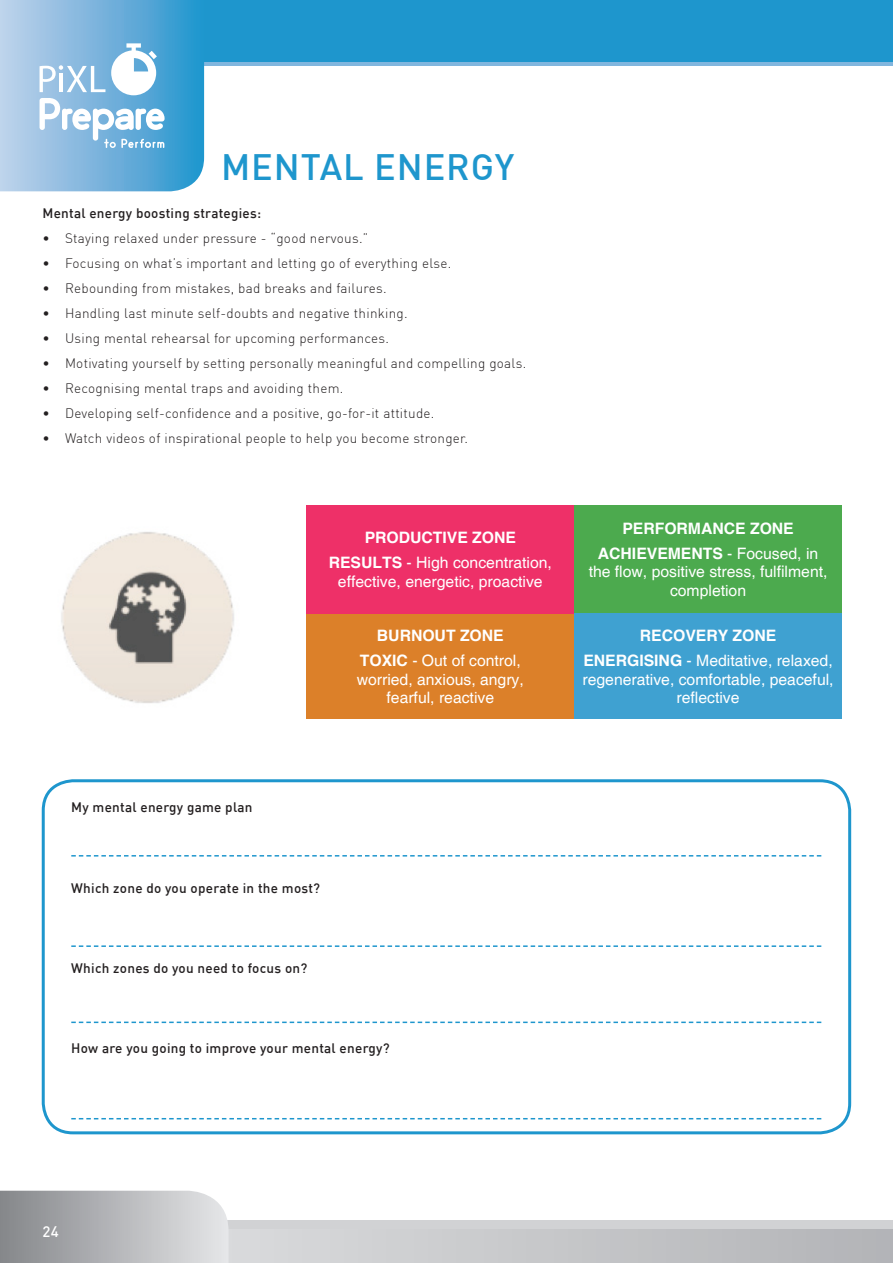
<style>
.page{position:relative;width:893px;height:1263px;background:#fff}
.page>*{position:absolute;margin:0;border:0;box-sizing:border-box;transform-origin:0 0}
.t1{font:500 36px "DIN";letter-spacing:.025em;color:#1e96cd}
.t2{font:15.75px/18.9px "Helvetica";color:#fff;text-align:center}
.t3{font:700 15.75px "Helvetica";color:#fff}
.t4{font:500 15px "DIN";color:#fff}
.t5{font:300 13.5px "DIN";letter-spacing:.02em;color:#231f20}
.t6{font:500 13.5px "DIN";letter-spacing:.02em;color:#231f20}
.s1{font-weight:700}
</style>
<div class="page">
<div style="left:306px;top:613px;width:268px;height:106px;background:#dc8029"></div>
<div style="left:306px;top:504px;width:268px;height:109px;background:#ee3068"></div>
<div style="left:574px;top:504px;width:268px;height:109px;background:#4caa4e"></div>
<div style="left:574px;top:613px;width:268px;height:106px;background:#3fa1d1"></div>
<div style="left:0;top:1220px;width:893px;height:43px;background:#d1d2d4"></div>
<div style="left:0;top:4px;width:893px;height:62px;background:#81b6de"></div>
<div style="left:0;top:0;width:893px;height:62px;background:#1e96cd"></div>
<svg style="left:554px;top:1229px;width:339px;height:34px"></svg>
<svg style="left:0;top:1191px;width:229px;height:72px"></svg>
<div style="left:42px;top:779px;width:809px;height:355px;border:3px solid #1e96cd;border-radius:30px"></div>
<svg style="left:71px;top:855px;width:750px;height:1px"></svg>
<svg style="left:71px;top:945px;width:750px;height:2px"></svg>
<svg style="left:71px;top:1021px;width:750px;height:2px"></svg>
<svg style="left:71px;top:1118px;width:750px;height:1px"></svg>
<img style="left:61px;top:532px;width:173px;height:171px">
<svg style="left:0;top:0;width:204px;height:191px;background:#85bce0"></svg>
<p class="t1" style="left:221px;top:144px;width:295px">MENTAL ENERGY</p>
<p class="t6" style="left:42px;top:204px;width:220px">Mental energy boosting strategies:</p>
<p class="t5" style="left:42px;top:229px;width:327px">• Staying relaxed under pressure - “good nervous.”</p>
<p class="t5" style="left:42px;top:254px;width:410px">• Focusing on what’s important and letting go of everything else.</p>
<p class="t5" style="left:42px;top:279px;width:346px">• Rebounding from mistakes, bad breaks and failures.</p>
<p class="t5" style="left:42px;top:304px;width:367px">• Handling last minute self-doubts and negative thinking.</p>
<p class="t5" style="left:42px;top:329px;width:348px">• Using mental rehearsal for upcoming performances.</p>
<p class="t5" style="left:42px;top:354px;width:485px">• Motivating yourself by setting personally meaningful and compelling goals.</p>
<p class="t5" style="left:42px;top:379px;width:302px">• Recognising mental traps and avoiding them.</p>
<p class="t5" style="left:42px;top:404px;width:393px">• Developing self-confidence and a positive, go-for-it attitude.</p>
<p class="t5" style="left:42px;top:429px;width:427px">• Watch videos of inspirational people to help you become stronger.</p>
<p class="t3" style="left:365px;top:528px;width:153px">PRODUCTIVE ZONE</p>
<p class="t2" style="left:329px;top:554px;width:225px"><span class="s1">RESULTS</span> - High concentration, effective, energetic, proactive</p>
<p class="t3" style="left:377px;top:625px;width:128px">BURNOUT ZONE</p>
<p class="t2" style="left:357px;top:651px;width:169px;text-align:left"><span class="s1">TOXIC</span> - Out of control, worried, anxious, angry,</p>
<p class="t2" style="left:387px;top:689px;width:109px">fearful, reactive</p>
<p class="t3" style="left:622px;top:518px;width:173px">PERFORMANCE ZONE</p>
<p class="t2" style="left:589px;top:544px;width:240px"><span class="s1">ACHIEVEMENTS</span> - Focused, in the flow, positive stress, fulfilment, completion</p>
<p class="t3" style="left:640px;top:625px;width:138px">RECOVERY ZONE</p>
<p class="t2" style="left:582px;top:651px;width:253px"><span class="s1">ENERGISING</span> - Meditative, relaxed, regenerative, comfortable, peaceful, reflective</p>
<p class="t6" style="left:71px;top:799px;width:183px">My mental energy game plan</p>
<p class="t6" style="left:71px;top:879px;width:250px">Which zone do you operate in the most?</p>
<p class="t6" style="left:71px;top:959px;width:238px">Which zones do you need to focus on?</p>
<p class="t6" style="left:71px;top:1040px;width:320px">How are you going to improve your mental energy?</p>
<p class="t4" style="left:43px;top:1222px;width:18px">24</p>
</div>
